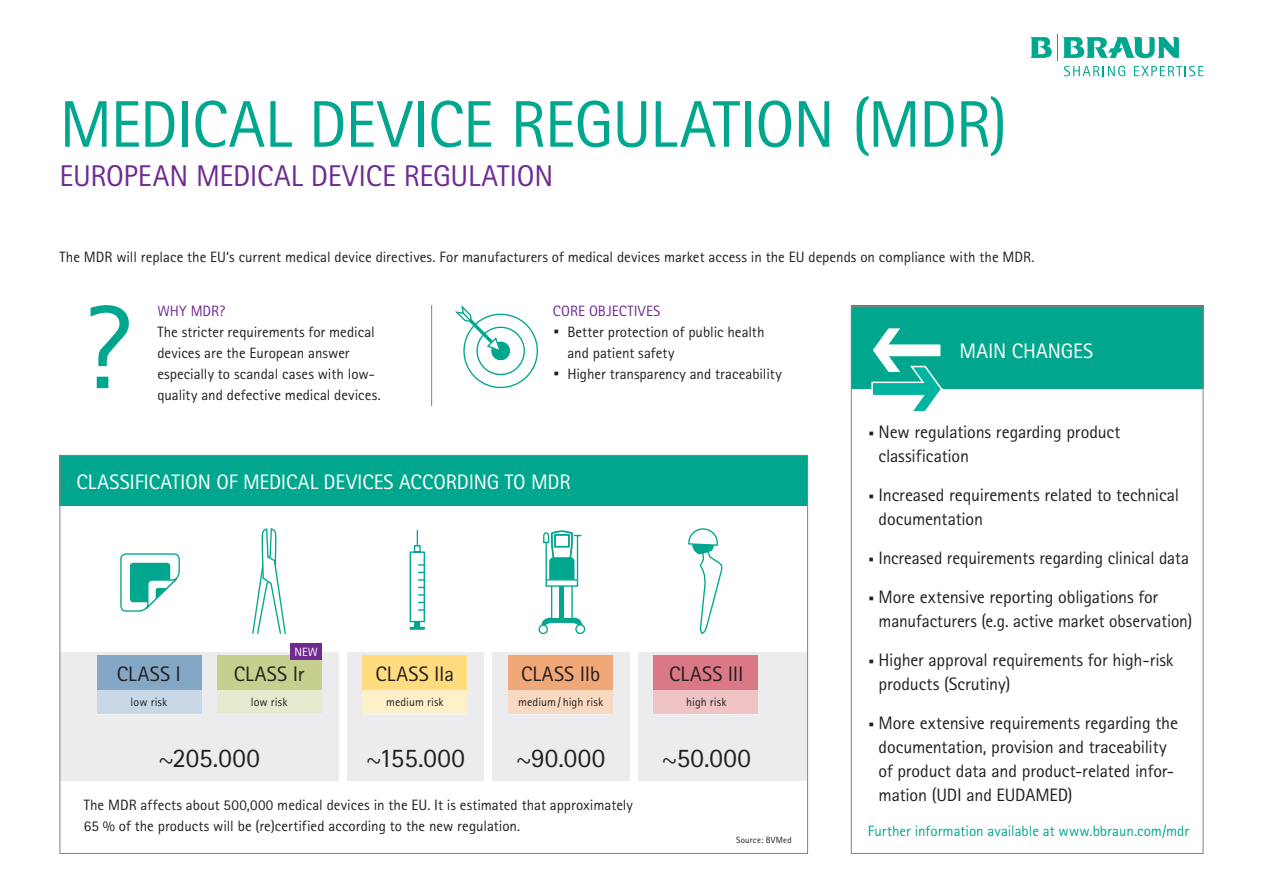
<style>
.page{position:relative;width:1263px;height:893px;background:#fff}
.page>*{position:absolute;margin:0;border:0;box-sizing:border-box;transform-origin:0 0}
.t1{font:66px "Rotis Sans Serif Pro";letter-spacing:-.02em;color:#00a78e}
.t2{font:30px "Rotis Sans Serif Pro";letter-spacing:-.01em;color:#702b91}
.t3{font:27px "Rotis Sans Serif Pro";letter-spacing:.015em;color:#231f20}
.t4{font:21px "Rotis Sans Serif Pro";letter-spacing:-.005em;color:#fff}
.t5{font:21px "Rotis Sans Serif Pro";letter-spacing:.005em;color:#231f20}
.t6{font:18px/24px "Rotis Sans Serif Pro";letter-spacing:-.01em;color:#231f20}
.t7{font:15px/21px "Rotis Sans Serif Pro";color:#231f20}
.t8{font:15px "Rotis Sans Serif Pro";color:#00a78e}
.t9{font:15px "Rotis Sans Serif Pro";letter-spacing:.01em;color:#702b91}
.t10{font:12px "Rotis Sans Serif Pro";letter-spacing:.005em;color:#231f20}
.t11{font:12px "Rotis Sans Serif Pro";color:#fff}
.t12{font:9px "Rotis Sans Serif Pro";letter-spacing:.03em;color:#231f20}
.s1{font-weight:800;font-size:30px}
</style>
<div class="page">
<div style="left:60px;top:653px;width:747px;height:128px;background:#ececee"></div>
<svg style="left:1064px;top:66px;width:61px;height:10px"></svg>
<svg style="left:1134px;top:66px;width:69px;height:10px"></svg>
<svg style="left:1030px;top:34px;width:149px;height:26px"></svg>
<svg style="left:91px;top:305px;width:38px;height:83px"></svg>
<svg style="left:455px;top:305px;width:83px;height:84px"></svg>
<hr style="left:431px;top:305px;width:1px;height:101px;background:#808285">
<div style="left:414px;top:621px;width:6px;height:7px;background:#00a78e"></div>
<hr style="left:410px;top:627px;width:15px;height:3px;background:#00a78e">
<svg style="left:409px;top:530px;width:16px;height:93px"></svg>
<svg style="left:120px;top:553px;width:60px;height:59px"></svg>
<svg style="left:252px;top:528px;width:34px;height:106px"></svg>
<div style="left:538px;top:624px;width:10px;height:10px;border:1px solid #00a78e;border-radius:50%"></div>
<svg style="left:541px;top:454px;width:45px;height:181px"></svg>
<div style="left:551px;top:586px;width:21px;height:32px;background:#fff"></div>
<hr style="left:571px;top:586px;width:2px;height:32px;background:#00a78e">
<hr style="left:551px;top:586px;width:1px;height:32px;background:#00a78e">
<hr style="left:560px;top:586px;width:4px;height:32px;background:#00a78e">
<div style="left:545px;top:579px;width:33px;height:8px;border:1px solid #00a78e"></div>
<svg style="left:688px;top:528px;width:35px;height:106px"></svg>
<div style="left:97px;top:655px;width:105px;height:59px;background:#85a7c6"></div>
<div style="left:217px;top:655px;width:105px;height:59px;background:#c6cf8d"></div>
<div style="left:362px;top:655px;width:105px;height:59px;background:#ffdc7e"></div>
<div style="left:508px;top:655px;width:105px;height:59px;background:#f1a879"></div>
<div style="left:653px;top:655px;width:105px;height:59px;background:#db7885"></div>
<div style="left:97px;top:690px;width:105px;height:24px;background:#c8d8e7"></div>
<div style="left:217px;top:690px;width:105px;height:24px;background:#e6eace"></div>
<div style="left:362px;top:690px;width:105px;height:24px;background:#fef1c9"></div>
<div style="left:508px;top:690px;width:105px;height:24px;background:#fad9c2"></div>
<div style="left:653px;top:690px;width:105px;height:24px;background:#f0c4c5"></div>
<div style="left:340px;top:505px;width:7px;height:294px;background:#fff"></div>
<div style="left:484px;top:505px;width:7px;height:294px;background:#fff"></div>
<div style="left:630px;top:503px;width:7px;height:294px;background:#fff"></div>
<div style="left:60px;top:455px;width:748px;height:51px;background:#00a78e"></div>
<div style="left:851px;top:306px;width:352px;height:83px;background:#00a78e"></div>
<svg style="left:871px;top:328px;width:72px;height:83px"></svg>
<div style="left:290px;top:644px;width:32px;height:16px;background:#702b91"></div>
<h1 class="t1" style="left:60px;top:85px;width:949px">MEDICAL DEVICE REGULATION (MDR)</h1>
<h2 class="t2" style="left:60px;top:158px;width:495px">EUROPEAN MEDICAL DEVICE REGULATION</h2>
<p class="t7" style="left:60px;top:247px;width:976px">The MDR will replace the EU‘s current medical device directives. For manufacturers of medical devices market access in the EU depends on compliance with the MDR.</p>
<p class="t9" style="left:157px;top:302px;width:69px">WHY MDR?</p>
<p class="t7" style="left:157px;top:321px;width:225px">The stricter requirements for medical devices are the European answer especially to scandal cases with low&shy;quality and defective medical devices.</p>
<p class="t9" style="left:553px;top:302px;width:109px">CORE OBJECTIVES</p>
<p class="t7" style="left:553px;top:321px;width:213px"><span class="s1">·</span> Better protection of public health</p>
<p class="t7" style="left:567px;top:342px;width:109px">and patient safety</p>
<p class="t7" style="left:553px;top:363px;width:230px"><span class="s1">·</span> Higher transparency and traceability</p>
<h3 class="t4" style="left:77px;top:470px;width:496px">CLASSIFICATION OF MEDICAL DEVICES ACCORDING TO MDR</h3>
<h3 class="t5" style="left:117px;top:661px;width:66px">CLASS I</h3>
<p class="t10" style="left:131px;top:695px;width:38px">low risk</p>
<p class="t11" style="left:294px;top:645px;width:25px">NEW</p>
<h3 class="t5" style="left:234px;top:661px;width:72px">CLASS Ir</h3>
<p class="t10" style="left:251px;top:695px;width:38px">low risk</p>
<h3 class="t5" style="left:375px;top:661px;width:80px">CLASS IIa</h3>
<p class="t10" style="left:386px;top:695px;width:59px">medium risk</p>
<h3 class="t5" style="left:521px;top:661px;width:81px">CLASS IIb</h3>
<p class="t10" style="left:518px;top:695px;width:87px">medium / high risk</p>
<h3 class="t5" style="left:669px;top:661px;width:76px">CLASS III</h3>
<p class="t10" style="left:686px;top:695px;width:42px">high risk</p>
<h3 class="t3" style="left:159px;top:741px;width:103px">~205.000</h3>
<h3 class="t3" style="left:366px;top:741px;width:100px">~155.000</h3>
<h3 class="t3" style="left:516px;top:741px;width:91px">~90.000</h3>
<h3 class="t3" style="left:662px;top:741px;width:91px">~50.000</h3>
<p class="t7" style="left:84px;top:794px;width:551px">The MDR affects about 500,000 medical devices in the EU. It is estimated that approximately<br>65 % of the products will be (re)certified according to the new regulation.</p>
<p class="t12" style="left:736px;top:835px;width:57px">Source: BVMed</p>
<h3 class="t4" style="left:959px;top:339px;width:135px">MAIN CHANGES</h3>
<p class="t6" style="left:878px;top:420px;width:243px;text-indent:-11px"><span class="s1">·</span> New regulations regarding product classification</p>
<p class="t6" style="left:878px;top:483px;width:302px;text-indent:-11px"><span class="s1">·</span> Increased requirements related to technical documentation</p>
<p class="t6" style="left:868px;top:539px;width:323px;line-height:39px"><span class="s1">·</span> Increased requirements regarding clinical data <span class="s1">·</span> More extensive reporting obligations for</p>
<p class="t6" style="left:868px;top:602px;width:326px;line-height:39px;text-indent:11px">manufacturers (e.g. active market observation) <span class="s1">·</span> Higher approval requirements for high-risk</p>
<p class="t6" style="left:868px;top:665px;width:312px;line-height:39px;text-indent:11px">products (Scrutiny)<br><span class="s1">·</span> More extensive requirements regarding the</p>
<p class="t6" style="left:878px;top:735px;width:297px">documentation, provision and traceability of product data and product-related infor&shy;mation (UDI and EUDAMED)</p>
<p class="t8" style="left:868px;top:822px;width:323px">Further information available at www.bbraun.com/mdr</p>
</div>
